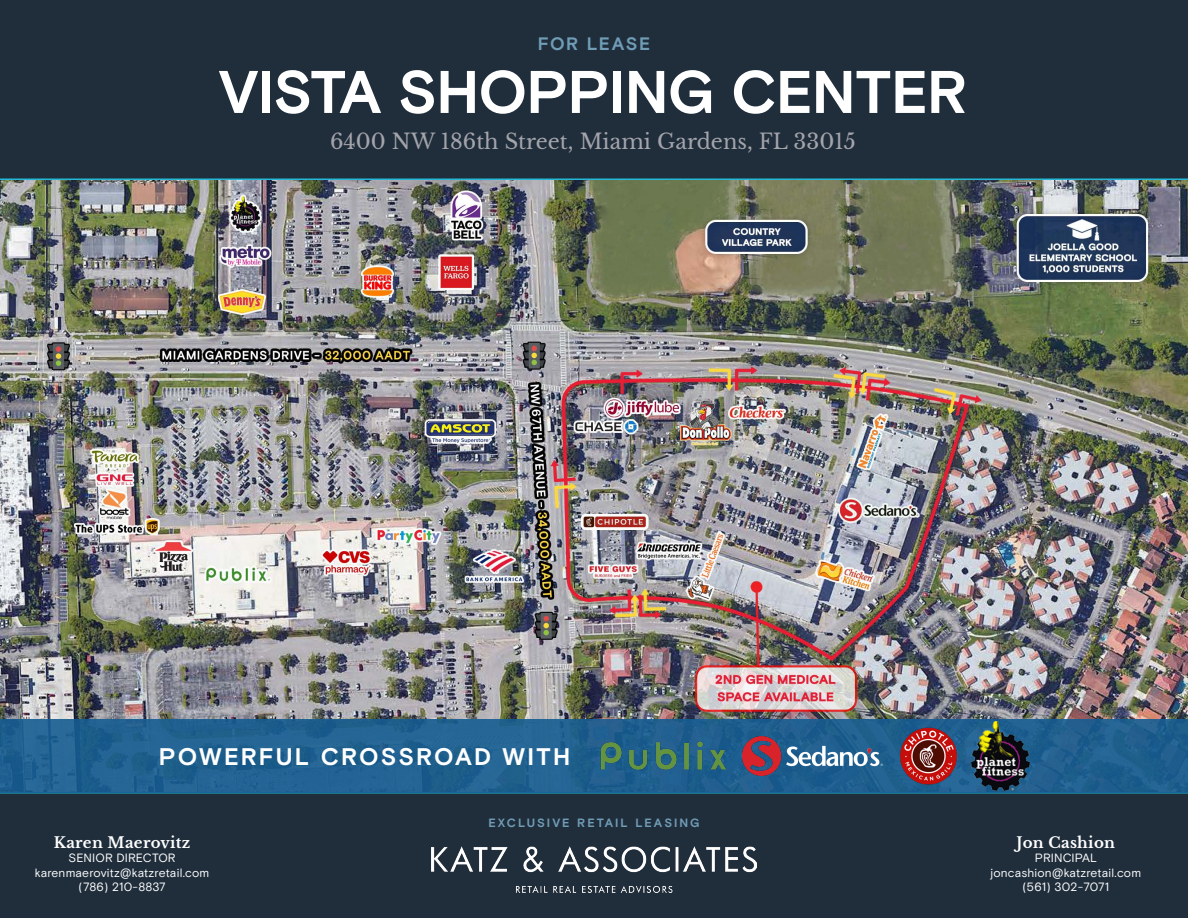
<style>
.page{position:relative;width:1188px;height:918px;background:#202e3c}
.page>*{position:absolute;margin:0;border:0;box-sizing:border-box;transform-origin:0 0}
.t1{font:700 60px "Basis Grotesque Pro";letter-spacing:-.015em;color:#fff}
.t2{font:700 24px "Basis Grotesque Pro";letter-spacing:.085em;color:#fff}
.t3{font:21px "Libre Baskerville";color:#a4a4ab}
.t4{font:700 18px "Basis Grotesque Pro";letter-spacing:.085em;color:#709cb6}
.t5{font:700 15px "Libre Baskerville";letter-spacing:.02em;color:#fff}
.t6{font:12px "Basis Grotesque Pro";letter-spacing:.01em;color:#fff}
.t7{font:700 12px "Basis Grotesque Pro";letter-spacing:.165em;color:#709cb6}
</style>
<div class="page">
<img style="left:0;top:178px;width:1188px;height:616px">
<div style="left:0;top:719px;width:1188px;height:74px;background:#216191"></div>
<img style="left:432px;top:846px;width:324px;height:46px">
<img style="left:597px;top:719px;width:132px;height:74px">
<img style="left:729px;top:724px;width:166px;height:63px">
<img style="left:877px;top:727px;width:93px;height:58px">
<img style="left:971px;top:722px;width:58px;height:68px">
<p class="t4" style="left:538px;top:33px;width:114px">FOR LEASE</p>
<p class="t1" style="left:219px;top:57px;width:750px">VISTA SHOPPING CENTER</p>
<p class="t3" style="left:330px;top:129px;width:527px">6400 NW 186th Street, Miami Gardens, FL 33015</p>
<p class="t2" style="left:159px;top:743px;width:413px">POWERFUL CROSSROAD WITH</p>
<p class="t5" style="left:54px;top:833px;width:138px">Karen Maerovitz</p>
<p class="t6" style="left:69px;top:851px;width:109px">SENIOR DIRECTOR</p>
<p class="t6" style="left:35px;top:865px;width:176px">karenmaerovitz@katzretail.com</p>
<p class="t6" style="left:79px;top:880px;width:89px">(786) 210-8837</p>
<p class="t7" style="left:488px;top:816px;width:213px">EXCLUSIVE RETAIL LEASING</p>
<p class="t5" style="left:1017px;top:833px;width:100px">Jon Cashion</p>
<p class="t6" style="left:1035px;top:851px;width:64px">PRINCIPAL</p>
<p class="t6" style="left:991px;top:865px;width:152px">joncashion@katzretail.com</p>
<p class="t6" style="left:1023px;top:880px;width:88px">(561) 302-7071</p>
</div>
